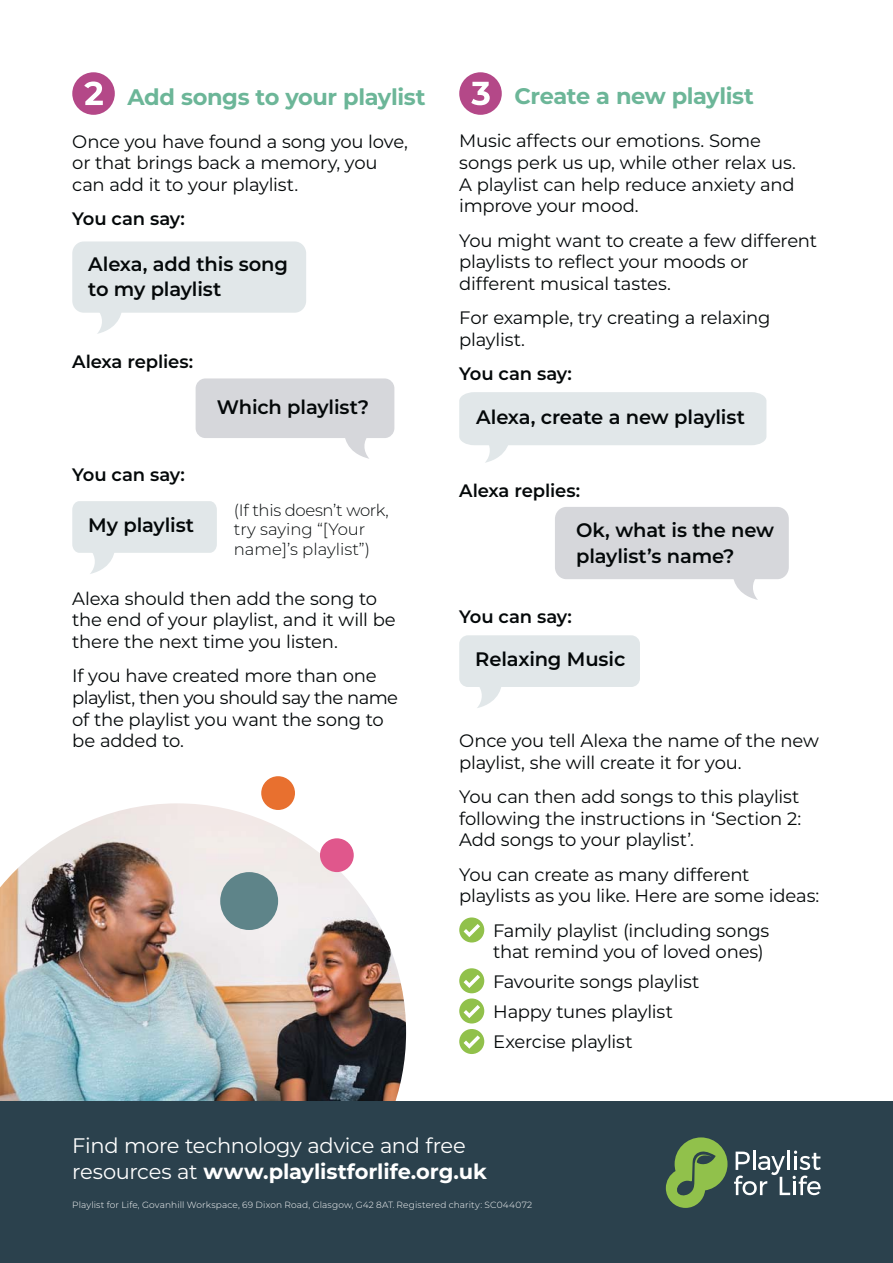
<style>
.page{position:relative;width:893px;height:1263px;background:#fff}
.page>*{position:absolute;margin:0;border:0;box-sizing:border-box;transform-origin:0 0}
.t1{font:700 22.5px "Montserrat";letter-spacing:-.02em;color:#6cb698}
.t2{font:21px/25.2px "Montserrat";letter-spacing:-.01em;color:#fff}
.t3{font:600 19.5px/25.5px "Montserrat";letter-spacing:-.01em;color:#040809}
.t4{font:18px/21.6px "Montserrat";letter-spacing:-.015em;color:#040809}
.t5{font:600 18px "Montserrat";letter-spacing:-.01em;color:#040809}
.t6{font:300 16.5px/19.8px "Montserrat";letter-spacing:-.01em;color:#040809}
.t7{font:300 9px "Montserrat";letter-spacing:.015em;color:#fff}
.s1{font-weight:700}
</style>
<div class="page">
<img style="left:0;top:803px;width:406px;height:298px">
<div style="left:0;top:1101px;width:893px;height:162px;background:#2b414d"></div>
<div style="left:72px;top:72px;width:43px;height:43px;background:#b44888;border-radius:50%"></div>
<svg style="left:84px;top:81px;width:19px;height:24px"></svg>
<div style="left:72px;top:241px;width:234px;height:72px;background:#e1e7e9;border-radius:12px"></div>
<svg style="left:97px;top:313px;width:24px;height:21px"></svg>
<div style="left:196px;top:378px;width:198px;height:60px;background:#d6d7db;border-radius:10px"></div>
<svg style="left:345px;top:438px;width:24px;height:21px"></svg>
<svg style="left:72px;top:501px;width:145px;height:73px"></svg>
<div style="left:220px;top:872px;width:58px;height:58px;background:#5e8489;border-radius:50%"></div>
<div style="left:320px;top:838px;width:34px;height:34px;background:#e0578c;border-radius:50%"></div>
<div style="left:261px;top:776px;width:34px;height:34px;background:#e8702f;border-radius:50%"></div>
<div style="left:459px;top:72px;width:43px;height:43px;background:#b44888;border-radius:50%"></div>
<svg style="left:471px;top:82px;width:19px;height:23px"></svg>
<svg style="left:459px;top:392px;width:307px;height:71px"></svg>
<div style="left:555px;top:507px;width:234px;height:72px;background:#d6d7db;border-radius:12px"></div>
<svg style="left:733px;top:579px;width:25px;height:21px"></svg>
<div style="left:459px;top:635px;width:181px;height:52px;background:#e1e7e9;border-radius:9px"></div>
<svg style="left:477px;top:687px;width:24px;height:21px"></svg>
<div style="left:459px;top:917px;width:25px;height:25px;background:#91c14b;border-radius:50%"></div>
<svg style="left:464px;top:924px;width:16px;height:13px"></svg>
<div style="left:459px;top:968px;width:25px;height:25px;background:#91c14b;border-radius:50%"></div>
<svg style="left:464px;top:975px;width:16px;height:13px"></svg>
<div style="left:459px;top:998px;width:25px;height:25px;background:#91c14b;border-radius:50%"></div>
<svg style="left:464px;top:1005px;width:16px;height:13px"></svg>
<div style="left:459px;top:1029px;width:25px;height:25px;background:#91c14b;border-radius:50%"></div>
<svg style="left:464px;top:1035px;width:16px;height:14px"></svg>
<svg style="left:666px;top:1137px;width:61px;height:71px"></svg>
<svg style="left:734px;top:1150px;width:87px;height:45px"></svg>
<h3 class="t1" style="left:128px;top:86px;width:299px">Add songs to your playlist</h3>
<p class="t4" style="left:72px;top:131px;width:337px">Once you have found a song you love, or that brings back a memory, you can add it to your playlist.</p>
<p class="t5" style="left:72px;top:210px;width:114px">You can say:</p>
<p class="t3" style="left:88px;top:252px;width:201px">Alexa, add this song to my playlist</p>
<p class="t5" style="left:72px;top:353px;width:122px">Alexa replies:</p>
<p class="t3" style="left:217px;top:396px;width:154px">Which playlist?</p>
<p class="t5" style="left:72px;top:465px;width:114px">You can say:</p>
<p class="t3" style="left:88px;top:514px;width:107px">My playlist</p>
<p class="t6" style="left:234px;top:501px;width:156px">(If this doesn’t work, try saying “[Your name]’s playlist”)</p>
<p class="t4" style="left:72px;top:589px;width:325px">Alexa should then add the song to the end of your playlist, and it will be there the next time you listen.</p>
<p class="t4" style="left:72px;top:666px;width:327px">If you have created more than one playlist, then you should say the name of the playlist you want the song to be added to.</p>
<h3 class="t1" style="left:514px;top:86px;width:241px">Create a new playlist</h3>
<p class="t4" style="left:459px;top:131px;width:338px">Music affects our emotions. Some songs perk us up, while other relax us.<br>A playlist can help reduce anxiety and improve your mood.</p>
<p class="t4" style="left:459px;top:230px;width:359px">You might want to create a few different playlists to reflect your moods or different musical tastes.</p>
<p class="t4" style="left:459px;top:308px;width:313px">For example, try creating a relaxing playlist.</p>
<p class="t5" style="left:459px;top:365px;width:114px">You can say:</p>
<p class="t3" style="left:476px;top:406px;width:270px">Alexa, create a new playlist</p>
<p class="t5" style="left:459px;top:482px;width:122px">Alexa replies:</p>
<p class="t3" style="left:576px;top:519px;width:200px">Ok, what is the new playlist’s name?</p>
<p class="t5" style="left:459px;top:608px;width:114px">You can say:</p>
<p class="t3" style="left:475px;top:648px;width:152px">Relaxing Music</p>
<p class="t4" style="left:459px;top:731px;width:356px">Once you tell Alexa the name of the new playlist, she will create it for you.</p>
<p class="t4" style="left:459px;top:787px;width:343px;text-align:justify">You can then add songs to this playlist following the instructions in ‘Section 2:<br>Add songs to your playlist’.</p>
<p class="t4" style="left:459px;top:864px;width:362px">You can create as many different playlists as you like. Here are some ideas:</p>
<p class="t4" style="left:493px;top:920px;width:278px">Family playlist (including songs that remind you of loved ones)</p>
<p class="t4" style="left:493px;top:972px;width:208px">Favourite songs playlist</p>
<p class="t4" style="left:493px;top:1002px;width:181px">Happy tunes playlist</p>
<p class="t4" style="left:493px;top:1032px;width:141px">Exercise playlist</p>
<p class="t2" style="left:72px;top:1135px;width:415px">Find more technology advice and free resources at <span class="s1">www.playlistforlife.org.uk</span></p>
<p class="t7" style="left:72px;top:1200px;width:462px">Playlist for Life, Govanhill Workspace, 69 Dixon Road, Glasgow, G42 8AT. Registered charity: SC044072</p>
</div>
